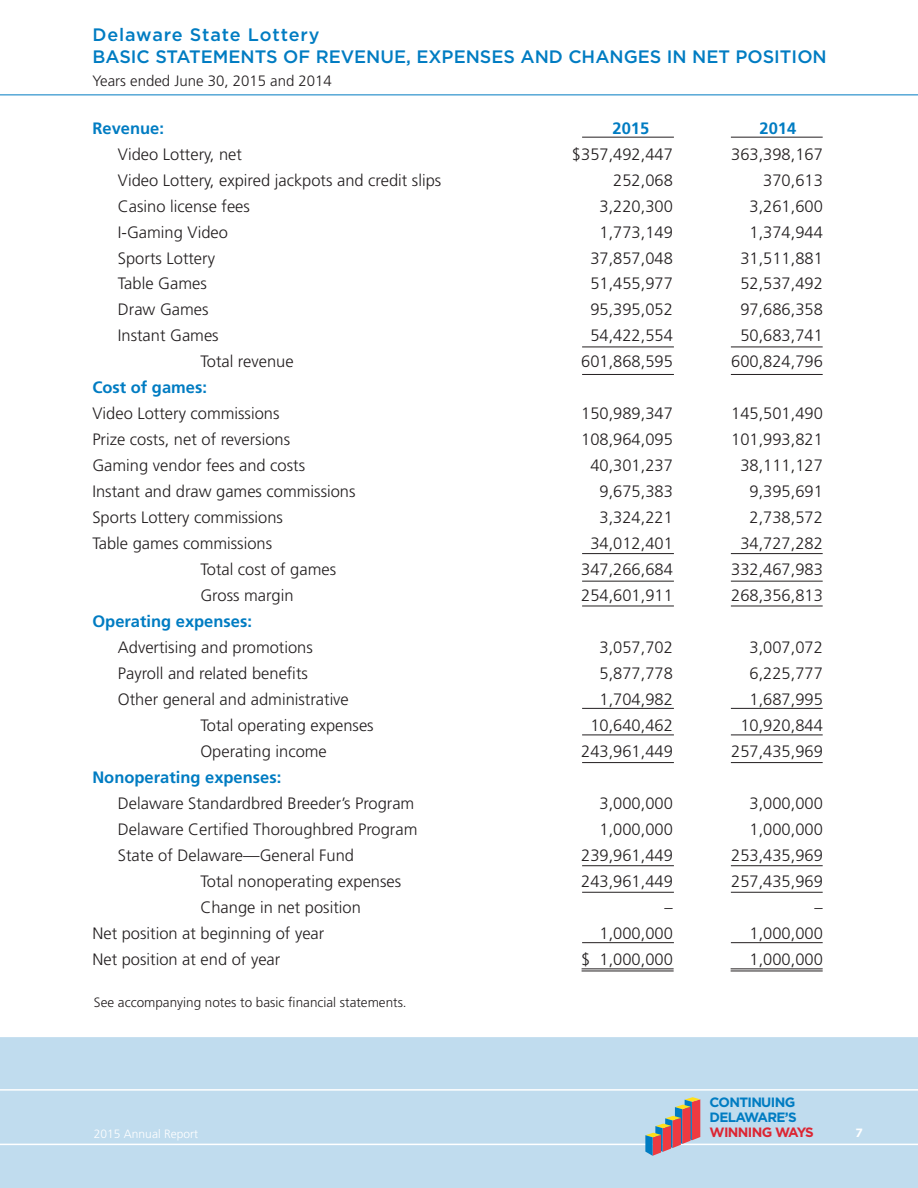
<style>
.page{position:relative;width:918px;height:1188px;background:#fff}
.page>*{position:absolute;margin:0;border:0;box-sizing:border-box;transform-origin:0 0}
.t1{font:500 18px "Gotham";color:#007cc2}
.t2{font:500 18px "Gotham";letter-spacing:.05em;color:#007cc2}
.Body_text{font:300 16.5px "Frutiger";color:#231f20}
.Body_text-2{font:700 16.5px "Frutiger";color:#007cc2}
.t3{font:300 15px "Frutiger";color:#231f20}
.Body_text-3{font:300 13.5px "Frutiger";color:#231f20}
.Cover_Head{font:700 13.5px/15px "Gotham";letter-spacing:-.05em;color:#007cc2}
.t4{font:300 12px "Frutiger";color:#fff}
.t5{font:700 12px "Gotham";color:#fff}
.s1{color:#dc2532}
</style>
<div class="page">
<div style="left:0;top:1037px;width:918px;height:151px;background:#c0dcee"></div>
<hr style="left:0;top:1089px;width:918px;height:2px;background:#fff">
<hr style="left:0;top:1037px;width:918px;height:1px;background:#fff">
<hr style="left:0;top:1144px;width:918px;height:1px;background:#fff">
<hr style="left:0;top:1187px;width:918px;height:1px;background:#fff">
<hr style="left:582px;top:137px;width:92px;height:1px;background:#231f20">
<hr style="left:582px;top:347px;width:92px;height:1px;background:#231f20">
<hr style="left:582px;top:374px;width:92px;height:1px;background:#231f20">
<hr style="left:582px;top:553px;width:92px;height:1px;background:#231f20">
<hr style="left:582px;top:581px;width:92px;height:1px;background:#231f20">
<hr style="left:582px;top:606px;width:92px;height:1px;background:#231f20">
<hr style="left:582px;top:708px;width:92px;height:1px;background:#231f20">
<hr style="left:582px;top:865px;width:92px;height:1px;background:#231f20">
<hr style="left:582px;top:735px;width:92px;height:1px;background:#231f20">
<hr style="left:582px;top:762px;width:92px;height:1px;background:#231f20">
<hr style="left:731px;top:762px;width:92px;height:1px;background:#231f20">
<hr style="left:582px;top:892px;width:92px;height:1px;background:#231f20">
<hr style="left:582px;top:942px;width:92px;height:1px;background:#231f20">
<hr style="left:731px;top:137px;width:92px;height:1px;background:#231f20">
<hr style="left:731px;top:347px;width:92px;height:1px;background:#231f20">
<hr style="left:731px;top:374px;width:92px;height:1px;background:#231f20">
<hr style="left:731px;top:553px;width:92px;height:1px;background:#231f20">
<hr style="left:731px;top:581px;width:92px;height:1px;background:#231f20">
<hr style="left:731px;top:606px;width:92px;height:1px;background:#231f20">
<hr style="left:731px;top:708px;width:92px;height:1px;background:#231f20">
<hr style="left:731px;top:865px;width:92px;height:1px;background:#231f20">
<hr style="left:731px;top:735px;width:92px;height:1px;background:#231f20">
<hr style="left:731px;top:892px;width:92px;height:1px;background:#231f20">
<hr style="left:731px;top:942px;width:92px;height:1px;background:#231f20">
<svg style="left:645px;top:1097px;width:55px;height:59px"></svg>
<hr style="left:0;top:95px;width:918px;height:1px;background:#007cc2">
<hr style="left:731px;top:968px;width:92px;height:1px;background:#231f20">
<hr style="left:582px;top:968px;width:92px;height:1px;background:#231f20">
<hr style="left:731px;top:971px;width:92px;height:1px;background:#231f20">
<hr style="left:582px;top:971px;width:92px;height:1px;background:#231f20">
<p class="t2" style="left:92px;top:24px;width:229px">Delaware State Lottery</p>
<p class="t1" style="left:92px;top:47px;width:736px">BASIC STATEMENTS OF REVENUE, EXPENSES AND CHANGES IN NET POSITION</p>
<p class="t3" style="left:92px;top:72px;width:241px">Years ended June 30, 2015 and 2014</p>
<p class="Body_text-2" style="left:92px;top:118px;width:73px">Revenue:</p>
<p class="Body_text-2" style="left:613px;top:118px;width:38px">2015</p>
<p class="Body_text-2" style="left:760px;top:118px;width:38px">2014</p>
<p class="Body_text" style="left:118px;top:145px;width:126px">Video Lottery, net</p>
<p class="Body_text" style="left:572px;top:145px;width:102px">$357,492,447</p>
<p class="Body_text" style="left:731px;top:145px;width:93px">363,398,167</p>
<p class="Body_text" style="left:118px;top:171px;width:325px">Video Lottery, expired jackpots and credit slips</p>
<p class="Body_text" style="left:613px;top:171px;width:61px">252,068</p>
<p class="Body_text" style="left:763px;top:171px;width:61px">370,613</p>
<p class="Body_text" style="left:118px;top:197px;width:134px">Casino license fees</p>
<p class="Body_text" style="left:600px;top:197px;width:75px">3,220,300</p>
<p class="Body_text" style="left:750px;top:197px;width:75px">3,261,600</p>
<p class="Body_text" style="left:118px;top:222px;width:112px">I-Gaming Video</p>
<p class="Body_text" style="left:600px;top:222px;width:75px">1,773,149</p>
<p class="Body_text" style="left:750px;top:222px;width:75px">1,374,944</p>
<p class="Body_text" style="left:118px;top:248px;width:99px">Sports Lottery</p>
<p class="Body_text" style="left:590px;top:248px;width:84px">37,857,048</p>
<p class="Body_text" style="left:740px;top:248px;width:84px">31,511,881</p>
<p class="Body_text" style="left:118px;top:274px;width:90px">Table Games</p>
<p class="Body_text" style="left:590px;top:274px;width:84px">51,455,977</p>
<p class="Body_text" style="left:740px;top:274px;width:84px">52,537,492</p>
<p class="Body_text" style="left:118px;top:300px;width:92px">Draw Games</p>
<p class="Body_text" style="left:590px;top:300px;width:84px">95,395,052</p>
<p class="Body_text" style="left:740px;top:300px;width:84px">97,686,358</p>
<p class="Body_text" style="left:118px;top:326px;width:102px">Instant Games</p>
<p class="Body_text" style="left:590px;top:326px;width:84px">54,422,554</p>
<p class="Body_text" style="left:740px;top:326px;width:84px">50,683,741</p>
<p class="Body_text" style="left:200px;top:352px;width:95px">Total revenue</p>
<p class="Body_text" style="left:581px;top:352px;width:93px">601,868,595</p>
<p class="Body_text" style="left:731px;top:352px;width:93px">600,824,796</p>
<p class="Body_text-2" style="left:92px;top:378px;width:116px">Cost of games:</p>
<p class="Body_text" style="left:92px;top:404px;width:189px">Video Lottery commissions</p>
<p class="Body_text" style="left:581px;top:404px;width:93px">150,989,347</p>
<p class="Body_text" style="left:731px;top:404px;width:93px">145,501,490</p>
<p class="Body_text" style="left:92px;top:430px;width:199px">Prize costs, net of reversions</p>
<p class="Body_text" style="left:581px;top:430px;width:93px">108,964,095</p>
<p class="Body_text" style="left:731px;top:430px;width:93px">101,993,821</p>
<p class="Body_text" style="left:92px;top:456px;width:214px">Gaming vendor fees and costs</p>
<p class="Body_text" style="left:590px;top:456px;width:84px">40,301,237</p>
<p class="Body_text" style="left:740px;top:456px;width:84px">38,111,127</p>
<p class="Body_text" style="left:92px;top:482px;width:265px">Instant and draw games commissions</p>
<p class="Body_text" style="left:600px;top:482px;width:75px">9,675,383</p>
<p class="Body_text" style="left:750px;top:482px;width:75px">9,395,691</p>
<p class="Body_text" style="left:92px;top:508px;width:192px">Sports Lottery commissions</p>
<p class="Body_text" style="left:600px;top:508px;width:75px">3,324,221</p>
<p class="Body_text" style="left:750px;top:508px;width:75px">2,738,572</p>
<p class="Body_text" style="left:92px;top:534px;width:181px">Table games commissions</p>
<p class="Body_text" style="left:590px;top:534px;width:84px">34,012,401</p>
<p class="Body_text" style="left:740px;top:534px;width:84px">34,727,282</p>
<p class="Body_text" style="left:200px;top:560px;width:137px">Total cost of games</p>
<p class="Body_text" style="left:581px;top:560px;width:93px">347,266,684</p>
<p class="Body_text" style="left:731px;top:560px;width:93px">332,467,983</p>
<p class="Body_text" style="left:200px;top:586px;width:95px">Gross margin</p>
<p class="Body_text" style="left:581px;top:586px;width:93px">254,601,911</p>
<p class="Body_text" style="left:731px;top:586px;width:93px">268,356,813</p>
<p class="Body_text-2" style="left:92px;top:612px;width:161px">Operating expenses:</p>
<p class="Body_text" style="left:118px;top:638px;width:196px">Advertising and promotions</p>
<p class="Body_text" style="left:600px;top:638px;width:75px">3,057,702</p>
<p class="Body_text" style="left:750px;top:638px;width:75px">3,007,072</p>
<p class="Body_text" style="left:118px;top:664px;width:192px">Payroll and related benefits</p>
<p class="Body_text" style="left:600px;top:664px;width:75px">5,877,778</p>
<p class="Body_text" style="left:750px;top:664px;width:75px">6,225,777</p>
<p class="Body_text" style="left:118px;top:690px;width:233px">Other general and administrative</p>
<p class="Body_text" style="left:600px;top:690px;width:75px">1,704,982</p>
<p class="Body_text" style="left:750px;top:690px;width:75px">1,687,995</p>
<p class="Body_text" style="left:200px;top:716px;width:175px">Total operating expenses</p>
<p class="Body_text" style="left:590px;top:716px;width:84px">10,640,462</p>
<p class="Body_text" style="left:740px;top:716px;width:84px">10,920,844</p>
<p class="Body_text" style="left:200px;top:742px;width:128px">Operating income</p>
<p class="Body_text" style="left:581px;top:742px;width:93px">243,961,449</p>
<p class="Body_text" style="left:731px;top:742px;width:93px">257,435,969</p>
<p class="Body_text-2" style="left:92px;top:768px;width:190px">Nonoperating expenses:</p>
<p class="Body_text" style="left:118px;top:794px;width:298px">Delaware Standardbred Breeder’s Program</p>
<p class="Body_text" style="left:600px;top:794px;width:75px">3,000,000</p>
<p class="Body_text" style="left:750px;top:794px;width:75px">3,000,000</p>
<p class="Body_text" style="left:118px;top:820px;width:301px">Delaware Certified Thoroughbred Program</p>
<p class="Body_text" style="left:600px;top:820px;width:75px">1,000,000</p>
<p class="Body_text" style="left:750px;top:820px;width:75px">1,000,000</p>
<p class="Body_text" style="left:118px;top:846px;width:238px">State of Delaware—General Fund</p>
<p class="Body_text" style="left:581px;top:846px;width:93px">239,961,449</p>
<p class="Body_text" style="left:731px;top:846px;width:93px">253,435,969</p>
<p class="Body_text" style="left:200px;top:872px;width:202px">Total nonoperating expenses</p>
<p class="Body_text" style="left:581px;top:872px;width:93px">243,961,449</p>
<p class="Body_text" style="left:731px;top:872px;width:93px">257,435,969</p>
<p class="Body_text" style="left:200px;top:898px;width:162px">Change in net position</p>
<p class="Body_text" style="left:665px;top:898px;width:10px">–</p>
<p class="Body_text" style="left:815px;top:898px;width:10px">–</p>
<p class="Body_text" style="left:92px;top:924px;width:233px">Net position at beginning of year</p>
<p class="Body_text" style="left:600px;top:924px;width:75px">1,000,000</p>
<p class="Body_text" style="left:750px;top:924px;width:75px">1,000,000</p>
<p class="Body_text" style="left:92px;top:950px;width:189px">Net position at end of year</p>
<p class="Body_text" style="left:581px;top:950px;width:93px">$ 1,000,000</p>
<p class="Body_text" style="left:750px;top:950px;width:75px">1,000,000</p>
<p class="Body_text-3" style="left:94px;top:995px;width:314px">See accompanying notes to basic financial statements.</p>
<p class="Cover_Head" style="left:710px;top:1095px;width:106px">CONTINUING<br>DELAWARE’S<br><span class="s1">WINNING WAYS</span></p>
<p class="t4" style="left:94px;top:1127px;width:106px">2015 Annual Report</p>
<p class="t5" style="left:855px;top:1126px;width:9px">7</p>
</div>
